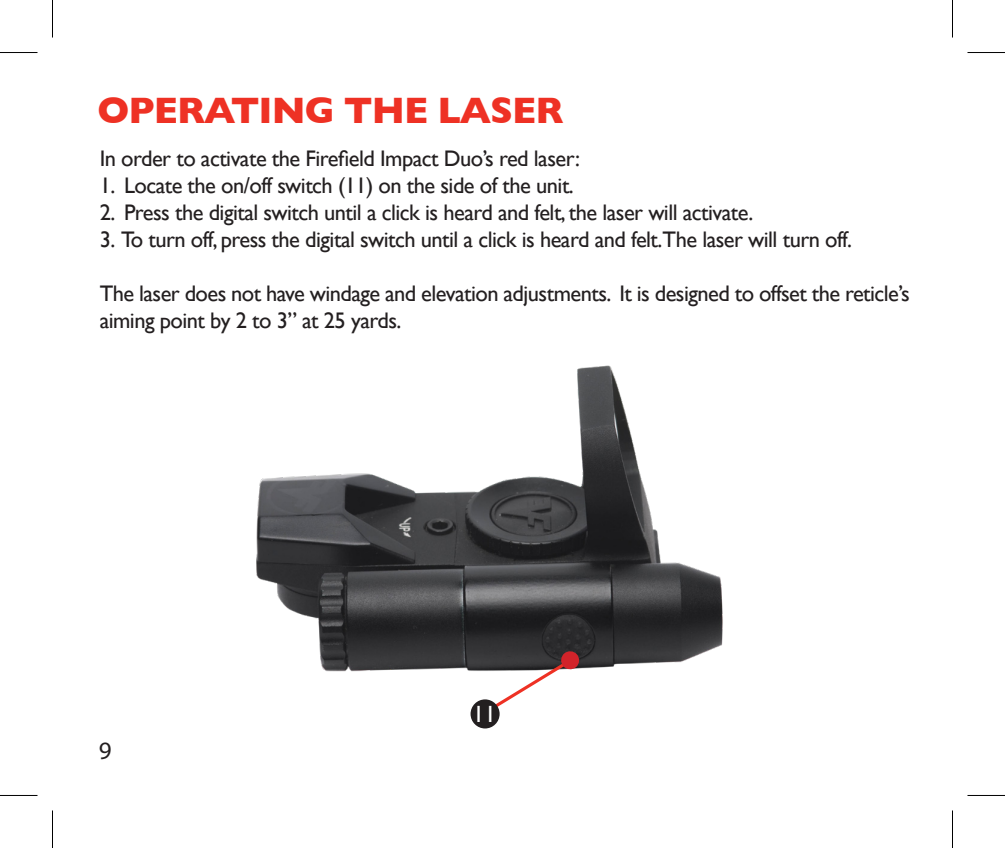
<style>
.page{position:relative;width:1005px;height:848px;background:#fff}
.page>*{position:absolute;margin:0;border:0;box-sizing:border-box;transform-origin:0 0}
.t1{font:700 37.5px "Gill Sans";letter-spacing:-.025em;color:#ee3124}
.t2{font:25px "Myriad Pro";color:#231f20}
.t3{font:23.5px "Gill Sans";color:#fff}
.t4{font:22.5px/27px "Gill Sans";letter-spacing:-.025em;color:#231f20}
</style>
<div class="page">
<img style="left:256px;top:365px;width:467px;height:307px">
<svg style="left:490px;top:650px;width:90px;height:57px"></svg>
<div style="left:471px;top:699px;width:29px;height:29px;background:#231f20;border-radius:50%"></div>
<hr style="left:0;top:52px;width:38px;height:1px;background:#000">
<hr style="left:968px;top:52px;width:37px;height:1px;background:#000">
<hr style="left:0;top:795px;width:38px;height:1px;background:#000">
<hr style="left:968px;top:795px;width:37px;height:1px;background:#000">
<hr style="left:52px;top:0;width:1px;height:38px;background:#000">
<hr style="left:52px;top:810px;width:1px;height:38px;background:#000">
<hr style="left:952px;top:0;width:1px;height:38px;background:#000">
<hr style="left:952px;top:810px;width:1px;height:38px;background:#000">
<p class="t1" style="left:98px;top:81px;width:468px">OPERATING THE LASER</p>
<p class="t4" style="left:100px;top:144px;width:482px">In order to activate the Firefield Impact Duo’s red laser:</p>
<p class="t4" style="left:100px;top:171px;width:476px">1. Locate the on/off switch (11) on the side of the unit.</p>
<p class="t4" style="left:100px;top:198px;width:655px">2. Press the digital switch until a click is heard and felt, the laser will activate.</p>
<p class="t4" style="left:100px;top:225px;width:754px">3. To turn off, press the digital switch until a click is heard and felt.The laser will turn off.</p>
<p class="t4" style="left:100px;top:279px;width:812px">The laser does not have windage and elevation adjustments. It is designed to offset the reticle’s aiming point by 2 to 3” at 25 yards.</p>
<p class="t2" style="left:99px;top:735px;width:14px">9</p>
<p class="t3" style="left:473px;top:700px;width:25px">11</p>
</div>
